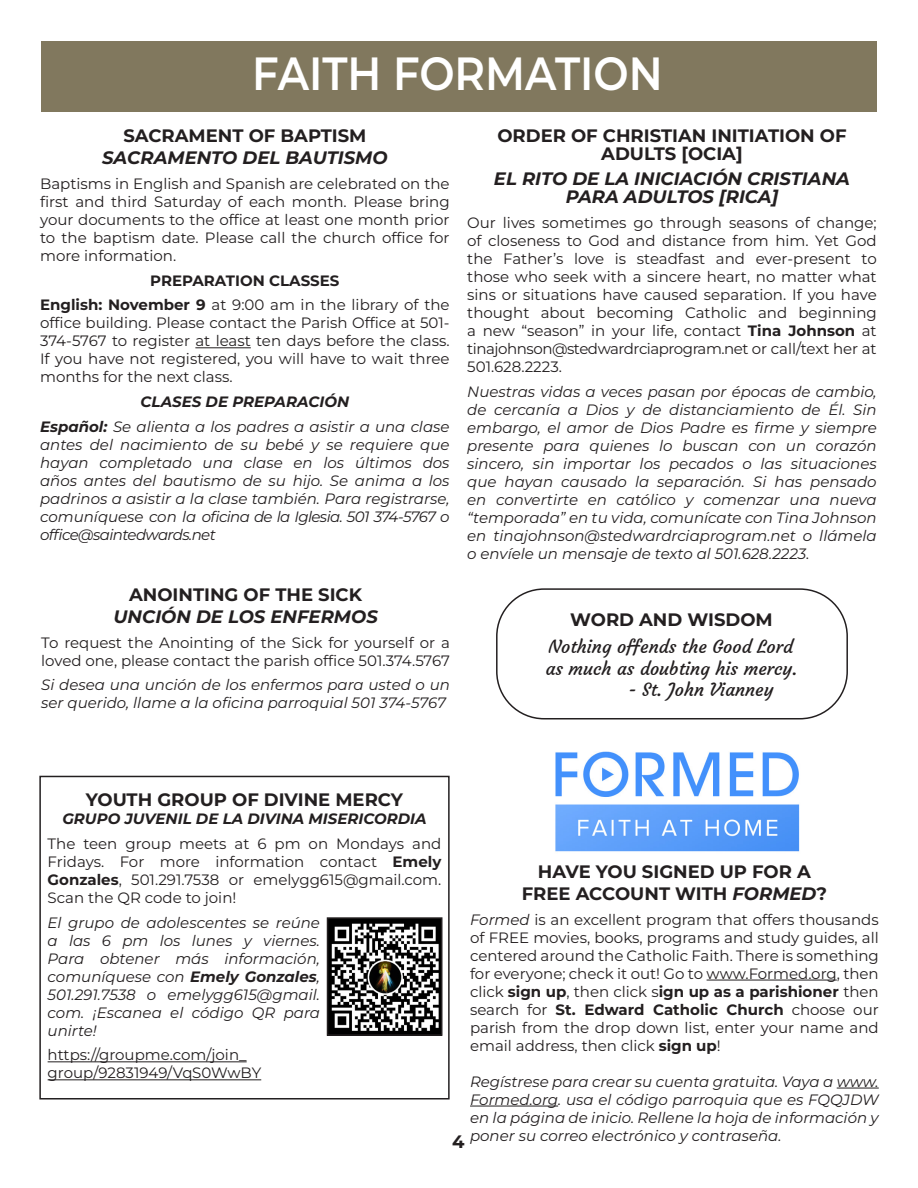
<style>
.page{position:relative;width:918px;height:1188px;background:#fff}
.page>*{position:absolute;margin:0;border:0;box-sizing:border-box;transform-origin:0 0}
.t1{font:600 46.5px "Montserrat";color:#fff;scale:.9 1}
.t2{font:700 18px/18px "Montserrat";color:#231f20;text-align:center}
.t3{font:italic 700 18px "Montserrat";color:#231f20}
.t4{font:18px/21.6px "Courgette";color:#231f20}
.t5{font:15px/18px "Montserrat";color:#231f20;text-align:justify}
.t6{font:italic 15px/18px "Montserrat";color:#231f20;text-align:justify}
.t7{font:italic 700 15px "Montserrat";color:#231f20}
.t8{font:700 15px "Montserrat";color:#231f20}
.s1{font-weight:700}
.s2{font-style:italic}
</style>
<div class="page">
<div style="left:41px;top:41px;width:836px;height:71px;background:#81785e"></div>
<hr style="left:195px;top:347px;width:56px;height:1px;background:#231f20">
<hr style="left:707px;top:980px;width:130px;height:1px;background:#231f20">
<hr style="left:837px;top:1088px;width:42px;height:1px;background:#231f20">
<hr style="left:470px;top:1106px;width:88px;height:1px;background:#231f20">
<img style="left:555px;top:751px;width:245px;height:101px">
<hr style="left:48px;top:1061px;width:199px;height:1px;background:#231f20">
<hr style="left:48px;top:1079px;width:213px;height:1px;background:#231f20">
<div style="left:39px;top:776px;width:411px;height:324px;border:2px solid #231f20"></div>
<img style="left:330px;top:920px;width:109px;height:113px">
<div style="left:327px;top:917px;width:115px;height:119px;border:2px solid #231f20"></div>
<div style="left:496px;top:588px;width:352px;height:131px;border:2px solid #231f20;border-radius:47px"></div>
<p class="t1" style="left:252px;top:43px;width:458px">FAITH FORMATION</p>
<p class="t2" style="left:497px;top:127px;width:351px">ORDER OF CHRISTIAN INITIATION OF<br>ADULTS [OCIA]</p>
<p class="t3" style="left:494px;top:167px;width:358px">EL RITO DE LA INICIACIÓN CRISTIANA</p>
<p class="t3" style="left:566px;top:185px;width:214px">PARA ADULTOS [RICA]</p>
<p class="t5" style="left:467px;top:213px;width:411px">Our lives sometimes go through seasons of change; of closeness to God and distance from him. Yet God the Father’s love is steadfast and ever-present to those who seek with a sincere heart, no matter what sins or situations have caused separation. If you have thought about becoming Catholic and beginning a new “season” in your life, contact <span class="s1">Tina Johnson</span> at tinajohnson@stedwardrciaprogram.net or call/text her at 501.628.2223.</p>
<p class="t6" style="left:467px;top:382px;width:411px">Nuestras vidas a veces pasan por épocas de cambio, de cercanía a Dios y de distanciamiento de Él. Sin embargo, el amor de Dios Padre es firme y siempre presente para quienes lo buscan con un corazón sincero, sin importar los pecados o las situaciones que hayan causado la separación. Si has pensado en convertirte en católico y comenzar una nueva “temporada” en tu vida, comunícate con Tina Johnson en tinajohnson@stedwardrciaprogram.net o llámela o envíele un mensaje de texto al 501.628.2223.</p>
<p class="t2" style="left:123px;top:127px;width:245px">SACRAMENT OF BAPTISM</p>
<p class="t3" style="left:102px;top:146px;width:287px">SACRAMENTO DEL BAUTISMO</p>
<p class="t5" style="left:40px;top:174px;width:411px">Baptisms in English and Spanish are celebrated on the first and third Saturday of each month. Please bring your documents to the office at least one month prior to the baptism date. Please call the church office for more information.</p>
<p class="t8" style="left:150px;top:270px;width:191px">PREPARATION CLASSES</p>
<p class="t5" style="left:40px;top:296px;width:411px"><span class="s1">English: November 9</span> at 9:00 am in the library of the office building. Please contact the Parish Office at 501- 374-5767 to register at least ten days before the class.<br>If you have not registered, you will have to wait three months for the next class.</p>
<p class="t7" style="left:141px;top:392px;width:210px">CLASES DE PREPARACIÓN</p>
<p class="t6" style="left:40px;top:417px;width:411px"><span class="s1">Español:</span> Se alienta a los padres a asistir a una clase antes del nacimiento de su bebé y se requiere que hayan completado una clase en los últimos dos años antes del bautismo de su hijo. Se anima a los padrinos a asistir a la clase también. Para registrarse, comuníquese con la oficina de la Iglesia. 501 374-5767 o office@saintedwards.net</p>
<p class="t2" style="left:129px;top:585px;width:235px">ANOINTING OF THE SICK</p>
<p class="t3" style="left:113px;top:604px;width:266px">UNCIÓN DE LOS ENFERMOS</p>
<p class="t5" style="left:41px;top:633px;width:410px">To request the Anointing of the Sick for yourself or a loved one, please contact the parish office 501.374.5767</p>
<p class="t6" style="left:41px;top:676px;width:410px">Si desea una unción de los enfermos para usted o un ser querido, llame a la oficina parroquial 501 374-5767</p>
<p class="t2" style="left:570px;top:610px;width:204px">WORD AND WISDOM</p>
<p class="t4" style="left:546px;top:636px;width:253px">Nothing offends the Good Lord as much as doubting his mercy.</p>
<p class="t4" style="left:629px;top:679px;width:147px">- St. John Vianney</p>
<p class="t2" style="left:86px;top:790px;width:319px">YOUTH GROUP OF DIVINE MERCY</p>
<p class="t7" style="left:62px;top:809px;width:366px">GRUPO JUVENIL DE LA DIVINA MISERICORDIA</p>
<p class="t5" style="left:48px;top:834px;width:395px">The teen group meets at 6 pm on Mondays and Fridays. For more information contact <span class="s1">Emely Gonzales</span>, 501.291.7538 or emelygg615@gmail.com.<br>Scan the QR code to join!</p>
<p class="t6" style="left:48px;top:913px;width:274px">El grupo de adolescentes se reúne a las 6 pm los lunes y viernes.<br>Para obtener más información, comuníquese con <span class="s1">Emely Gonzales</span>, 501.291.7538 o emelygg615@gmail. com. ¡Escanea el código QR para unirte!</p>
<p class="t5" style="left:48px;top:1046px;width:215px">https://groupme.com/join_ group/92831949/VqS0WwBY</p>
<p class="t2" style="left:522px;top:861px;width:307px;line-height:21.6px">HAVE YOU SIGNED UP FOR A<br>FREE ACCOUNT WITH <span class="s2">FORMED</span>?</p>
<p class="t5" style="left:470px;top:910px;width:410px"><span class="s2">Formed</span> is an excellent program that offers thousands of FREE movies, books, programs and study guides, all centered around the Catholic Faith. There is something for everyone; check it out! Go to www.Formed.org, then click <span class="s1">sign up</span>, then click s<span class="s1">ign up as a parishioner</span> then search for <span class="s1">St. Edward Catholic Church</span> choose our parish from the drop down list, enter your name and email address, then click <span class="s1">sign up</span>!</p>
<p class="t6" style="left:470px;top:1072px;width:410px">Regístrese para crear su cuenta gratuita. Vaya a www.<br>Formed.org. usa el código parroquia que es FQQJDW en la página de inicio. Rellene la hoja de información y poner su correo electrónico y contraseña.</p>
<p class="t2" style="left:452px;top:1132px;width:14px">4</p>
</div>
